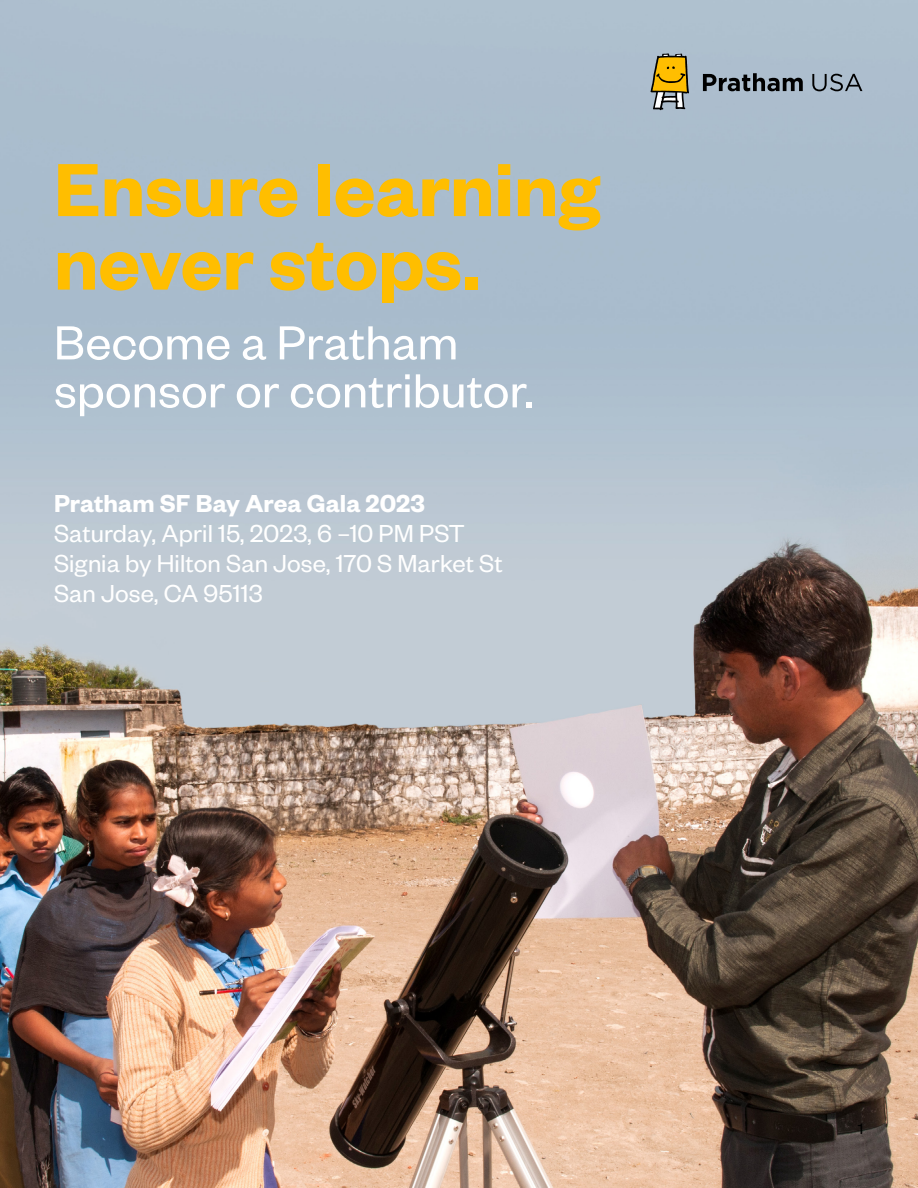
<style>
.page{position:relative;width:918px;height:1188px;background:#fff}
.page>*{position:absolute;margin:0;border:0;box-sizing:border-box;transform-origin:0 0}
.t1{font:600 82.5px/73.5px "Founders Grotesk";color:#ffbe00}
.t2{font:52.5px/48px "Founders Grotesk";letter-spacing:.005em;color:#fff}
.t3{font:27px/30px "Founders Grotesk";letter-spacing:.005em;color:#fff}
.t4{font:600 27px "Founders Grotesk";letter-spacing:.005em;color:#fff}
.t5{font:16.5px "Founders Grotesk Text";color:#000}
</style>
<div class="page">
<img style="left:0;top:0;width:918px;height:1188px">
<svg style="left:703px;top:73px;width:100px;height:18px;background:#5f6972"></svg>
<svg style="left:812px;top:74px;width:50px;height:17px"></svg>
<svg style="left:650px;top:53px;width:39px;height:57px;background:#af984c"></svg>
<h1 class="t1" style="left:54px;top:149px;width:548px">Ensure learning never stops.</h1>
<h2 class="t2" style="left:54px;top:316px;width:481px">Become a Pratham sponsor or contributor.</h2>
<p class="t4" style="left:54px;top:486px;width:373px">Pratham SF Bay Area Gala 2023</p>
<p class="t3" style="left:54px;top:517px;width:450px">Saturday, April 15, 2023, 6 –10 PM PST<br>Signia by Hilton San Jose, 170 S Market St<br>San Jose, CA 95113</p>
<p class="t5" style="left:858px;top:1117px;width:8px">1</p>
</div>
